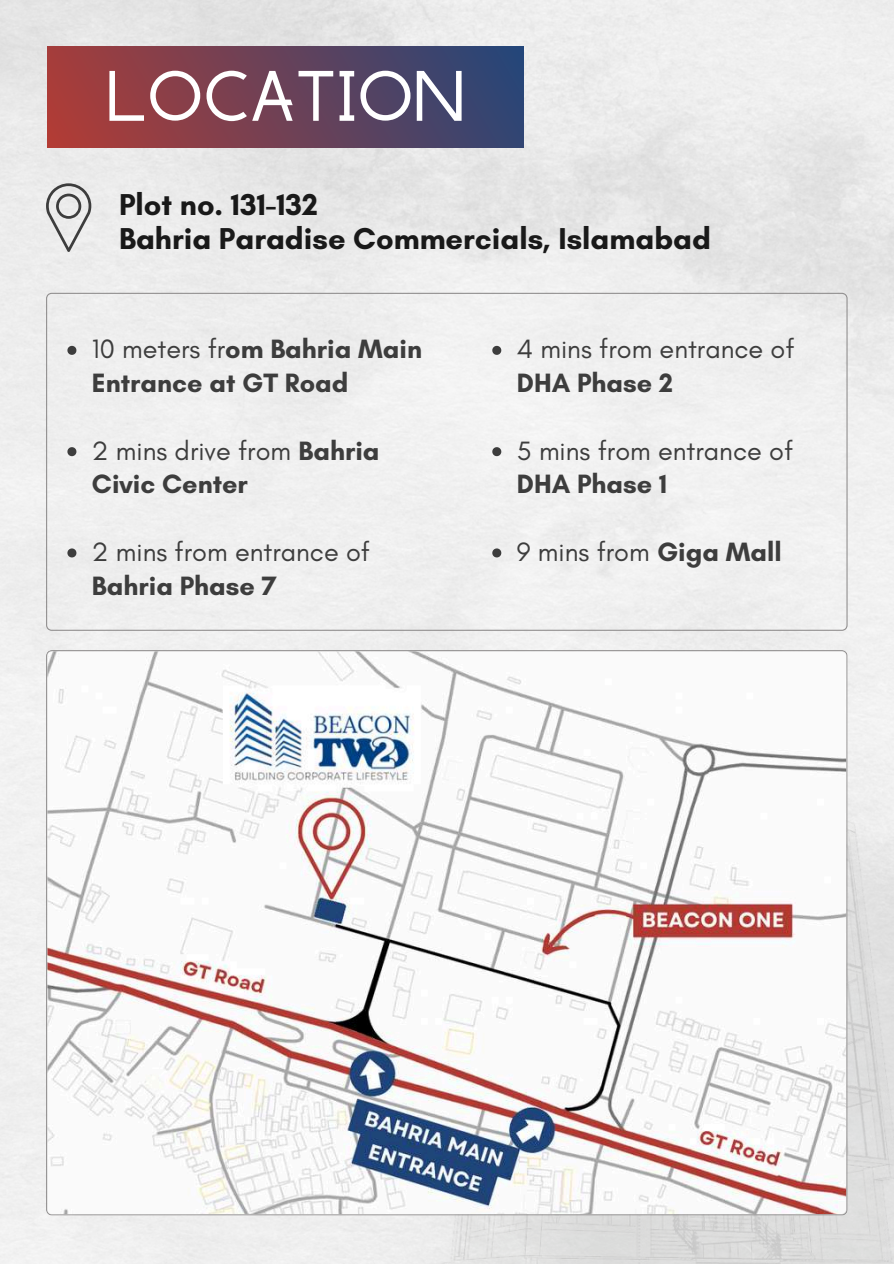
<style>
.page{position:relative;width:894px;height:1264px;background:#fff}
.page>*{position:absolute;margin:0;border:0;box-sizing:border-box;transform-origin:0 0}
.t1{font:700 57px "Anchorage";letter-spacing:.05em;color:#fff}
.t2{font:700 30.75px/33.8px "Glacial Indifference";color:#191919}
.t3{font:700 27px/33.8px "Glacial Indifference";color:#3d3d3d}
.t4{font:27px "Glacial Indifference";color:#3d3d3d}
.s1{font-weight:400}
.s2{font-weight:700}
</style>
<div class="page">
<img style="left:0;top:0;width:893px;height:1263px">
<img style="left:389px;top:694px;width:504px;height:569px">
<svg style="left:46px;top:650px;width:801px;height:564px"></svg>
<div style="left:48px;top:46px;width:475px;height:101px;background:linear-gradient(to right,#ac3c38,#2a4577)"></div>
<div style="left:46px;top:293px;width:801px;height:337px;background:#f0f0f0"></div>
<svg style="left:67px;top:346px;width:9px;height:9px"></svg>
<svg style="left:67px;top:447px;width:9px;height:9px"></svg>
<svg style="left:67px;top:548px;width:9px;height:9px"></svg>
<svg style="left:492px;top:346px;width:9px;height:9px"></svg>
<svg style="left:492px;top:447px;width:9px;height:9px"></svg>
<svg style="left:492px;top:548px;width:9px;height:9px"></svg>
<svg style="left:46px;top:183px;width:45px;height:69px;background:#c7c7c7"></svg>
<h1 class="t1" style="left:108px;top:71px;width:357px">LOCATION</h1>
<p class="t2" style="left:119px;top:187px;width:593px">Plot no. 131-132<br>Bahria Paradise Commercials, Islamabad</p>
<p class="t3" style="left:92px;top:332px;width:331px"><span class="s1">10 meters fr</span>om Bahria Main<br>Entrance at GT Road</p>
<p class="t3" style="left:92px;top:433px;width:289px"><span class="s1">2 mins drive from</span> Bahria<br>Civic Center</p>
<p class="t4" style="left:92px;top:535px;width:279px">2 mins from entrance of</p>
<p class="t3" style="left:92px;top:568px;width:186px">Bahria Phase 7</p>
<p class="t4" style="left:516px;top:332px;width:279px">4 mins from entrance of</p>
<p class="t3" style="left:516px;top:365px;width:158px">DHA Phase 2</p>
<p class="t4" style="left:516px;top:434px;width:278px">5 mins from entrance of</p>
<p class="t3" style="left:516px;top:467px;width:152px">DHA Phase 1</p>
<p class="t4" style="left:516px;top:535px;width:266px">9 mins from <span class="s2">Giga Mall</span></p>
</div>
